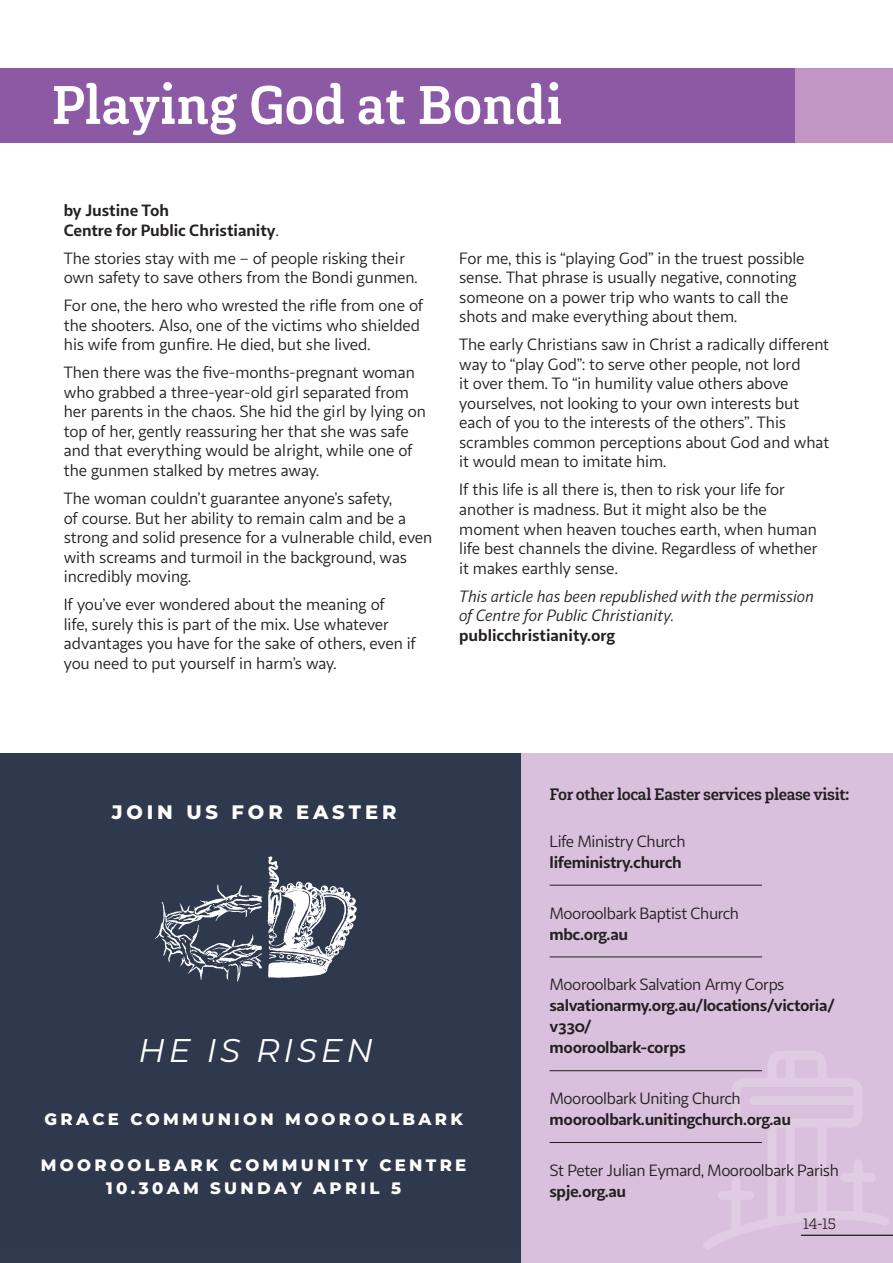
<style>
.page{position:relative;width:893px;height:1263px;background:#fff}
.page>*{position:absolute;margin:0;border:0;box-sizing:border-box;transform-origin:0 0}
.t1{font:700 54px "Gaspo Slab";color:#fff}
.t2{font:italic 33.9px "GCI";letter-spacing:.11em;color:#fff}
.t3{font:italic 32.85px "GCI";letter-spacing:.11em;color:#fff}
.t4{font:800 19.5px "GCI";letter-spacing:.2em;color:#fff}
.Churches_underline{font:16.5px/19.5px "Sana Sans";letter-spacing:-.005em;color:#231f20}
.Churches_underline-2{font:700 16.5px/21px "Sana Sans";letter-spacing:-.025em;color:#231f20}
.t5{font:italic 16.5px/19.5px "Sana Sans";letter-spacing:-.005em;color:#231f20}
.Churches_underline-3{font:16.5px/21px "Sana Sans";letter-spacing:-.025em;color:#231f20}
.t6{font:800 16.5px/22.8px "GCI";letter-spacing:.2em;color:#fff;text-align:center}
.Churches_underline-4{font:700 16.5px/20.2px "Sana Sans";letter-spacing:-.005em;color:#231f20}
.t7{font:700 16.5px "Gaspo Slab";letter-spacing:-.02em;color:#231f20}
.t8{font:800 15.9px/22px "GCI";letter-spacing:.2em;color:#fff;text-align:center}
.t9{font:300 15px "Gaspo Slab";color:#231f20}
.s1{font-weight:400}
.s2{font-weight:700;font-style:normal}
.s3{font-weight:700}
</style>
<div class="page">
<div style="left:0;top:68px;width:795px;height:75px;background:#8c5aa5"></div>
<div style="left:795px;top:68px;width:98px;height:75px;background:#c296c4"></div>
<div style="left:521px;top:753px;width:372px;height:510px;background:#d9c1dd"></div>
<div style="left:0;top:1061px;width:521px;height:202px;background:#2f3a4e"></div>
<div style="left:0;top:753px;width:521px;height:81px;background:#2f3a4e"></div>
<img style="left:635px;top:1051px;width:258px;height:198px">
<hr style="left:550px;top:885px;width:212px;height:1px;background:#231f20">
<hr style="left:550px;top:956px;width:212px;height:1px;background:#231f20">
<hr style="left:550px;top:1070px;width:212px;height:1px;background:#231f20">
<hr style="left:550px;top:1142px;width:212px;height:1px;background:#231f20">
<hr style="left:801px;top:1235px;width:92px;height:1px;background:#231f20">
<div style="left:0;top:834px;width:521px;height:259px;background:#2e394d"></div>
<svg style="left:155px;top:856px;width:202px;height:126px"></svg>
<p class="t1" style="left:51px;top:69px;width:513px">Playing God at Bondi</p>
<p class="Churches_underline-4" style="left:64px;top:200px;width:217px">by Justine Toh<br>Centre for Public Christianity<span class="s1">.</span></p>
<p class="Churches_underline" style="left:64px;top:249px;width:356px">The stories stay with me – of people risking their own safety to save others from the Bondi gunmen.</p>
<p class="Churches_underline" style="left:64px;top:296px;width:361px">For one, the hero who wrested the rifle from one of the shooters. Also, one of the victims who shielded his wife from gunfire. He died, but she lived.</p>
<p class="Churches_underline" style="left:64px;top:363px;width:364px">Then there was the five-months-pregnant woman who grabbed a three-year-old girl separated from her parents in the chaos. She hid the girl by lying on top of her, gently reassuring her that she was safe and that everything would be alright, while one of the gunmen stalked by metres away.</p>
<p class="Churches_underline" style="left:64px;top:489px;width:370px">The woman couldn’t guarantee anyone’s safety,<br>of course. But her ability to remain calm and be a strong and solid presence for a vulnerable child, even with screams and turmoil in the background, was incredibly moving.</p>
<p class="Churches_underline" style="left:64px;top:595px;width:354px">If you’ve ever wondered about the meaning of<br>life, surely this is part of the mix. Use whatever advantages you have for the sake of others, even if you need to put yourself in harm’s way.</p>
<p class="Churches_underline" style="left:459px;top:249px;width:347px">For me, this is “playing God” in the truest possible sense. That phrase is usually negative, connoting someone on a power trip who wants to call the shots and make everything about them.</p>
<p class="Churches_underline" style="left:459px;top:335px;width:371px">The early Christians saw in Christ a radically different way to “play God”: to serve other people, not lord<br>it over them. To “in humility value others above yourselves, not looking to your own interests but each of you to the interests of the others”. This scrambles common perceptions about God and what it would mean to imitate him.</p>
<p class="Churches_underline" style="left:459px;top:480px;width:360px">If this life is all there is, then to risk your life for another is madness. But it might also be the moment when heaven touches earth, when human life best channels the divine. Regardless of whether it makes earthly sense.</p>
<p class="t5" style="left:459px;top:586px;width:356px">This article has been republished with the permission of Centre for Public Christianity. <span class="s2">publicchristianity.org</span></p>
<p class="t4" style="left:91px;top:794px;width:286px">JOIN US FOR EASTER</p>
<p class="t4" style="left:112px;top:798px;width:286px">JOIN US FOR EASTER</p>
<p class="t2" style="left:98px;top:1014px;width:244px">HE IS RISEN</p>
<p class="t3" style="left:139px;top:1027px;width:236px">HE IS RISEN</p>
<p class="t3" style="left:160px;top:1031px;width:236px">HE IS RISEN</p>
<p class="t6" style="left:44px;top:1107px;width:420px">GRACE COMMUNION MOOROOLBARK</p>
<p class="t6" style="left:41px;top:1153px;width:427px">MOOROOLBARK COMMUNITY CENTRE<br>10.30AM SUNDAY APRIL 5</p>
<p class="t8" style="left:87px;top:1117px;width:406px">GRACE COMMUNION MOOROOLBARK</p>
<p class="t8" style="left:83px;top:1162px;width:413px">MOOROOLBARK COMMUNITY CENTRE<br>10.30AM SUNDAY APRIL 5</p>
<p class="t7" style="left:550px;top:784px;width:302px">For other local Easter services please visit:</p>
<p class="Churches_underline-2" style="left:550px;top:830px;width:137px"><span class="s1">Life Ministry Church </span>lifeministry.church</p>
<p class="Churches_underline-3" style="left:550px;top:902px;width:191px">Mooroolbark Baptist Church <span class="s3">mbc.org.au</span></p>
<p class="Churches_underline-2" style="left:550px;top:974px;width:287px"><span class="s1">Mooroolbark Salvation Army Corps </span>salvationarmy.org.au/locations/victoria/ v330/<br>mooroolbark-corps</p>
<p class="Churches_underline-2" style="left:550px;top:1087px;width:243px"><span class="s1">Mooroolbark Uniting Church </span>mooroolbark.unitingchurch.org.au</p>
<p class="Churches_underline-3" style="left:550px;top:1160px;width:291px">St Peter Julian Eymard, Mooroolbark Parish <span class="s3">spje.org.au</span></p>
<p class="t9" style="left:803px;top:1214px;width:34px">14-15</p>
</div>
